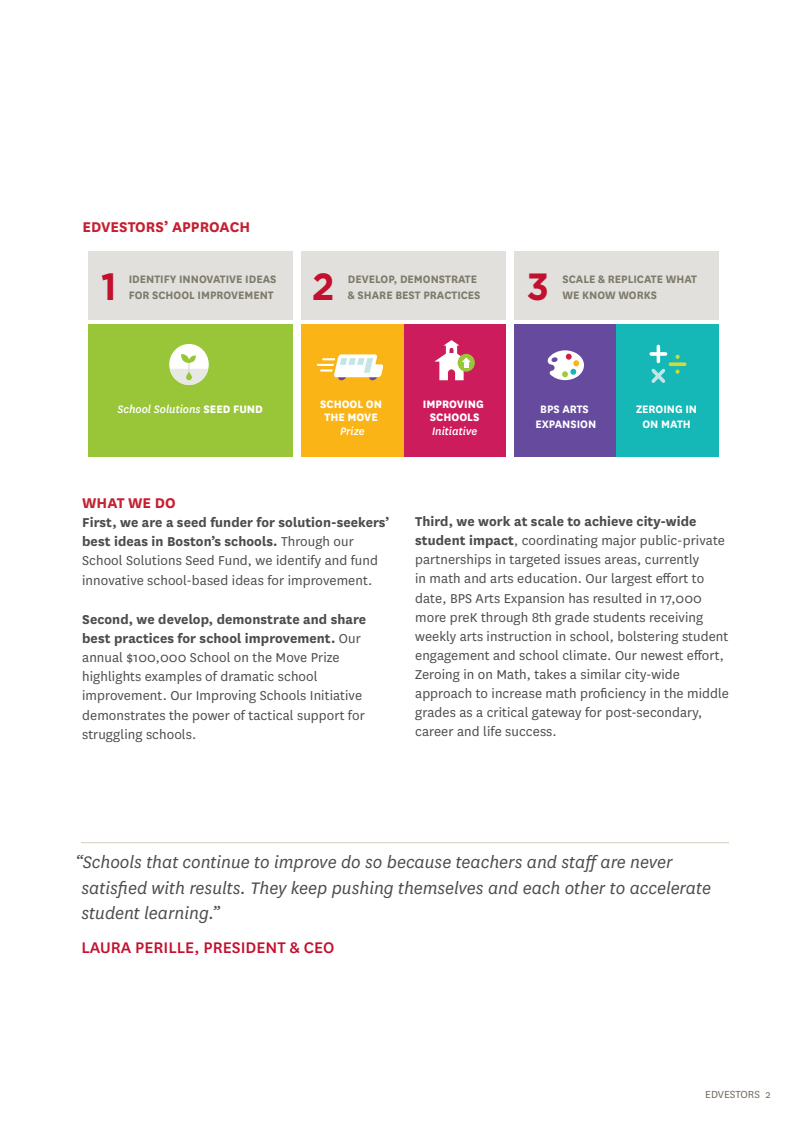
<style>
.page{position:relative;width:810px;height:1134px;background:#fff}
.page>*{position:absolute;margin:0;border:0;box-sizing:border-box;transform-origin:0 0}
.t1{font:700 37.8px "Gotham";color:#c3102f;scale:.96 1}
.body{font:italic 19.5px/25.5px "National";color:#4b4c4d}
.body-2{font:500 18px "National";color:#c3102f}
.school_categories{font:700 16.5px "National";color:#c42032}
.school_categories-2{font:15px/19.2px "National";letter-spacing:.005em;color:#4b4c4d}
.t2{font:700 12.6px/15.1px "National";color:#7e7b6c;scale:.96 1}
.t3{font:800 12.6px/13.6px "National";color:#fff;text-align:center;scale:.96 1}
.t4{font:700 12.6px/15.1px "National";color:#fff;text-align:center;scale:.96 1}
.t5{font:italic 500 12.6px "National";color:#fff;scale:.96 1}
.page_numbers{font:12px "National";color:#746c5e}
.s1{font-weight:800;font-style:normal}
.s2{font-weight:500;font-style:italic}
.s3{font-weight:700}
</style>
<div class="page">
<hr style="left:81px;top:842px;width:648px;height:1px;background:#d8cebf">
<div style="left:301px;top:252px;width:205px;height:68px;background:#e1e0dc"></div>
<div style="left:404px;top:324px;width:102px;height:132px;background:#cd1c5c"></div>
<div style="left:458px;top:354px;width:17px;height:18px;background:#99c639;border-radius:50%"></div>
<svg style="left:434px;top:340px;width:37px;height:40px"></svg>
<div style="left:88px;top:252px;width:204px;height:68px;background:#e1e0dc"></div>
<div style="left:515px;top:252px;width:204px;height:68px;background:#e1e0dc"></div>
<div style="left:88px;top:324px;width:204px;height:132px;background:#99c639"></div>
<div style="left:515px;top:324px;width:102px;height:132px;background:#654a9e"></div>
<svg style="left:547px;top:350px;width:37px;height:30px"></svg>
<div style="left:617px;top:324px;width:102px;height:132px;background:#16b8b7"></div>
<svg style="left:651px;top:369px;width:14px;height:14px"></svg>
<svg style="left:649px;top:352px;width:18px;height:4px"></svg>
<hr style="left:657px;top:345px;width:3px;height:18px;background:#fff;border-radius:2px">
<svg style="left:669px;top:362px;width:17px;height:4px"></svg>
<svg style="left:676px;top:355px;width:4px;height:4px"></svg>
<svg style="left:676px;top:370px;width:4px;height:4px"></svg>
<div style="left:169px;top:344px;width:40px;height:41px;background:#fff;border-radius:50%"></div>
<svg style="left:170px;top:354px;width:38px;height:31px"></svg>
<div style="left:301px;top:324px;width:103px;height:132px;background:#fbb416"></div>
<svg style="left:318px;top:354px;width:65px;height:26px"></svg>
<p class="school_categories" style="left:82px;top:215px;width:169px">EDVESTORS’ APPROACH</p>
<p class="t1" style="left:101px;top:262px;width:18px">1</p>
<p class="t1" style="left:312px;top:262px;width:25px">2</p>
<p class="t1" style="left:526px;top:262px;width:25px">3</p>
<p class="t2" style="left:129px;top:271px;width:155px">IDENTIFY INNOVATIVE IDEAS<br>FOR SCHOOL IMPROVEMENT</p>
<p class="t2" style="left:348px;top:271px;width:140px">DEVELOP, DEMONSTRATE &amp; SHARE BEST PRACTICES</p>
<p class="t2" style="left:562px;top:271px;width:142px">SCALE &amp; REPLICATE WHAT<br>WE KNOW WORKS</p>
<p class="t5" style="left:117px;top:401px;width:153px">School Solutions <span class="s1">SEED FUND</span></p>
<p class="t3" style="left:320px;top:396px;width:66px">SCHOOL ON<br>THE MOVE<br><span class="s2">Prize</span></p>
<p class="school_categories" style="left:82px;top:491px;width:95px">WHAT WE DO</p>
<p class="school_categories-2" style="left:82px;top:512px;width:309px"><span class="s3">First, we are a seed funder for solution-seekers’ best ideas in Boston’s schools.</span> Through our School Solutions Seed Fund, we identify and fund innovative school-based ideas for improvement.</p>
<p class="school_categories-2" style="left:82px;top:609px;width:286px"><span class="s3">Second, we develop, demonstrate and share best practices for school improvement.</span> Our annual $100,000 School on the Move Prize highlights examples of dramatic school improvement. Our Improving Schools Initiative demonstrates the power of tactical support for struggling schools.</p>
<p class="t3" style="left:423px;top:396px;width:65px">IMPROVING<br>SCHOOLS<br><span class="s2">Initiative</span></p>
<p class="t4" style="left:535px;top:401px;width:65px">BPS ARTS<br>EXPANSION</p>
<p class="t4" style="left:636px;top:401px;width:65px">ZEROING IN<br>ON MATH</p>
<p class="school_categories-2" style="left:415px;top:511px;width:315px"><span class="s3">Third, we work at scale to achieve city-wide student impact</span>, coordinating major public-private partnerships in targeted issues areas, currently<br>in math and arts education. Our largest effort to date, BPS Arts Expansion has resulted in 17,000 more preK through 8th grade students receiving weekly arts instruction in school, bolstering student engagement and school climate. Our newest effort, Zeroing in on Math, takes a similar city-wide approach to increase math proficiency in the middle grades as a critical gateway for post-secondary, career and life success.</p>
<p class="body" style="left:82px;top:849px;width:631px;text-indent:-6px">“Schools that continue to improve do so because teachers and staff are never satisfied with results. They keep pushing themselves and each other to accelerate student learning.”</p>
<p class="body-2" style="left:81px;top:935px;width:255px">LAURA PERILLE, PRESIDENT &amp; CEO</p>
<p class="page_numbers" style="left:705px;top:1087px;width:67px">EDVESTORS 2</p>
</div>
